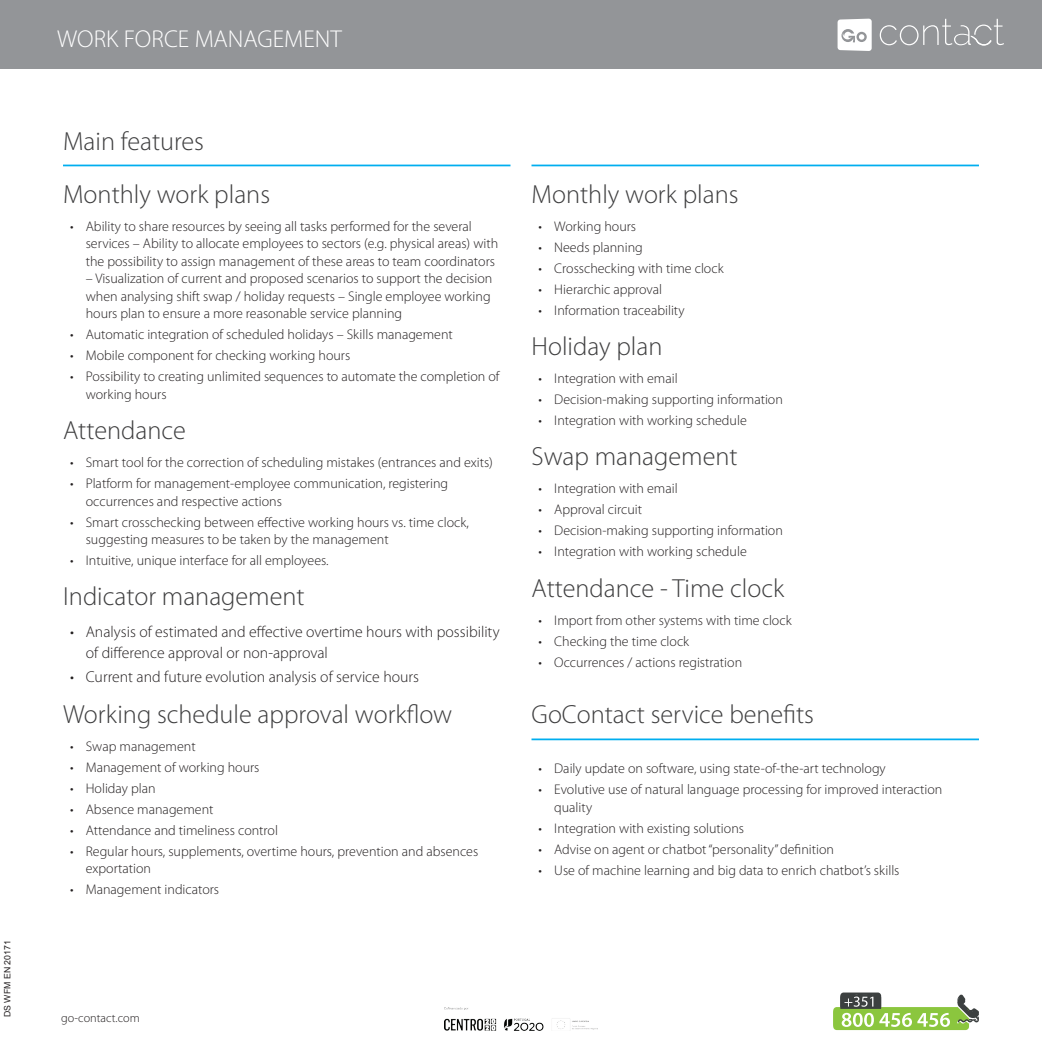
<style>
.page{position:relative;width:1042px;height:1042px;background:#fff}
.page>*{position:absolute;margin:0;border:0;box-sizing:border-box;transform-origin:0 0}
.t1{font:300 26.25px "Myriad Pro";color:#3e3e3f}
.t2{font:300 24.5px "Myriad Pro";color:#fff}
.t3{font:300 15.75px/21px "Myriad Pro";color:#231f20}
.t4{font:300 14px/17.5px "Myriad Pro";color:#231f20}
.t5{font:300 12.25px "Myriad Pro";color:#231f20}
.t6{font:8.75px "Arial";color:#231f20}
</style>
<div class="page">
<div style="left:840px;top:992px;width:41px;height:17px;background:#3c4040;border-radius:3px"></div>
<svg style="left:833px;top:994px;width:146px;height:36px"></svg>
<img style="left:445px;top:1007px;width:152px;height:23px">
<hr style="left:63px;top:165px;width:447px;height:1px;background:#00aeef">
<hr style="left:531px;top:738px;width:448px;height:2px;background:#00aeef">
<hr style="left:531px;top:165px;width:448px;height:1px;background:#00aeef">
<div style="left:0;top:0;width:1042px;height:69px;background:#939598"></div>
<svg style="left:837px;top:19px;width:34px;height:32px"></svg>
<svg style="left:880px;top:19px;width:124px;height:26px"></svg>
<p class="t6" style="left:2px;top:1017px;width:78px;rotate:-90deg">DS WFM EN 20171</p>
<h2 class="t2" style="left:57px;top:25px;width:286px">WORK FORCE MANAGEMENT</h2>
<h1 class="t1" style="left:63px;top:127px;width:143px">Main features</h1>
<h1 class="t1" style="left:63px;top:180px;width:209px">Monthly work plans</h1>
<p class="t4" style="left:86px;top:218px;width:414px;text-indent:-16px">• Ability to share resources by seeing all tasks performed for the several services – Ability to allocate employees to sectors (e.g. physical areas) with the possibility to assign management of these areas to team coordinators</p>
<p class="t4" style="left:86px;top:270px;width:408px">– Visualization of current and proposed scenarios to support the decision when analysing shift swap / holiday requests – Single employee working hours plan to ensure a more reasonable service planning</p>
<p class="t4" style="left:70px;top:326px;width:384px">• Automatic integration of scheduled holidays – Skills management</p>
<p class="t4" style="left:70px;top:347px;width:282px">• Mobile component for checking working hours</p>
<p class="t4" style="left:86px;top:368px;width:415px;text-indent:-16px">• Possibility to creating unlimited sequences to automate the completion of working hours</p>
<h1 class="t1" style="left:63px;top:416px;width:124px">Attendance</h1>
<p class="t4" style="left:70px;top:454px;width:424px">• Smart tool for the correction of scheduling mistakes (entrances and exits)</p>
<p class="t4" style="left:86px;top:475px;width:364px;text-indent:-16px">• Platform for management-employee communication, registering occurrences and respective actions</p>
<p class="t4" style="left:86px;top:513px;width:385px;text-indent:-16px">• Smart crosschecking between effective working hours vs. time clock, suggesting measures to be taken by the management</p>
<p class="t4" style="left:70px;top:552px;width:260px">• Intuitive, unique interface for all employees.</p>
<h1 class="t1" style="left:63px;top:582px;width:243px">Indicator management</h1>
<p class="t3" style="left:86px;top:621px;width:415px;text-indent:-16px">• Analysis of estimated and effective overtime hours with possibility of difference approval or non-approval</p>
<p class="t3" style="left:70px;top:667px;width:351px">• Current and future evolution analysis of service hours</p>
<h1 class="t1" style="left:63px;top:699px;width:391px">Working schedule approval workflow</h1>
<p class="t4" style="left:70px;top:737px;width:127px">• Swap management</p>
<p class="t4" style="left:70px;top:758px;width:191px">• Management of working hours</p>
<p class="t4" style="left:70px;top:779px;width:87px">• Holiday plan</p>
<p class="t4" style="left:70px;top:800px;width:145px">• Absence management</p>
<p class="t4" style="left:70px;top:821px;width:209px">• Attendance and timeliness control</p>
<p class="t4" style="left:86px;top:842px;width:394px;text-indent:-16px">• Regular hours, supplements, overtime hours, prevention and absences exportation</p>
<p class="t4" style="left:70px;top:881px;width:151px">• Management indicators</p>
<h1 class="t1" style="left:531px;top:180px;width:209px">Monthly work plans</h1>
<p class="t4" style="left:538px;top:218px;width:99px">• Working hours</p>
<p class="t4" style="left:538px;top:239px;width:106px">• Needs planning</p>
<p class="t4" style="left:538px;top:260px;width:187px">• Crosschecking with time clock</p>
<p class="t4" style="left:538px;top:281px;width:125px">• Hierarchic approval</p>
<p class="t4" style="left:538px;top:302px;width:148px">• Information traceability</p>
<h1 class="t1" style="left:531px;top:332px;width:132px">Holiday plan</h1>
<p class="t4" style="left:538px;top:370px;width:141px">• Integration with email</p>
<p class="t4" style="left:538px;top:391px;width:246px">• Decision-making supporting information</p>
<p class="t4" style="left:538px;top:412px;width:210px">• Integration with working schedule</p>
<h1 class="t1" style="left:531px;top:442px;width:208px">Swap management</h1>
<p class="t4" style="left:538px;top:480px;width:141px">• Integration with email</p>
<p class="t4" style="left:538px;top:501px;width:105px">• Approval circuit</p>
<p class="t4" style="left:538px;top:522px;width:246px">• Decision-making supporting information</p>
<p class="t4" style="left:538px;top:543px;width:210px">• Integration with working schedule</p>
<h1 class="t1" style="left:531px;top:573px;width:254px">Attendance - Time clock</h1>
<p class="t4" style="left:538px;top:611px;width:255px">• Import from other systems with time clock</p>
<p class="t4" style="left:538px;top:632px;width:152px">• Checking the time clock</p>
<p class="t4" style="left:538px;top:653px;width:205px">• Occurrences / actions registration</p>
<h1 class="t1" style="left:531px;top:699px;width:284px">GoContact service benefits</h1>
<p class="t4" style="left:538px;top:760px;width:349px">• Daily update on software, using state-of-the-art technology</p>
<p class="t4" style="left:554px;top:781px;width:389px;text-indent:-16px">• Evolutive use of natural language processing for improved interaction quality</p>
<p class="t4" style="left:538px;top:820px;width:207px">• Integration with existing solutions</p>
<p class="t4" style="left:538px;top:841px;width:297px">• Advise on agent or chatbot “personality” definition</p>
<p class="t4" style="left:538px;top:862px;width:362px">• Use of machine learning and big data to enrich chatbot’s skills</p>
<p class="t5" style="left:61px;top:1011px;width:80px">go-contact.com</p>
</div>
